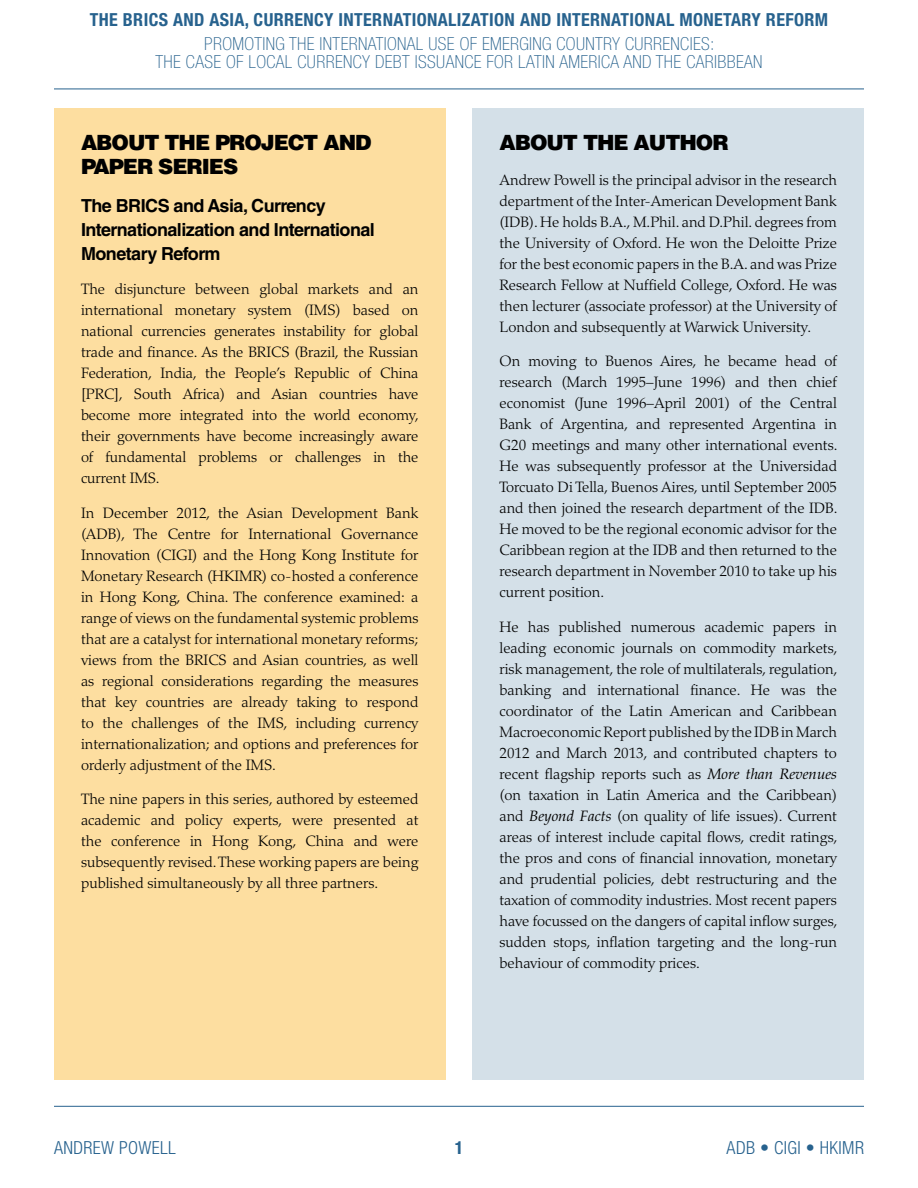
<style>
.page{position:relative;width:918px;height:1188px;background:#fff}
.page>*{position:absolute;margin:0;border:0;box-sizing:border-box;transform-origin:0 0}
.t1{font:900 21px/24px "Helvetica LT Std";letter-spacing:-.05em;color:#000}
.t2{font:100 condensed 18px/18px "Helvetica Neue LT Std";letter-spacing:.02em;color:#27628e;text-align:center}
.t3{font:700 condensed 18px "Helvetica Neue LT Std";letter-spacing:.02em;color:#27628e}
.t4{font:700 18px/24px "Helvetica LT Std";letter-spacing:-.03em;color:#000}
.t5{font:300 condensed 18px "Helvetica Neue LT Std";letter-spacing:.02em;color:#27628e}
.t6{font:300 15px/21px "Palatino LT Std";color:#000;text-align:justify}
.s1{font-weight:400;font-style:italic}
</style>
<div class="page">
<hr style="left:54px;top:89px;width:810px;height:1px;background:#27628e">
<hr style="left:54px;top:1106px;width:270px;height:1px;background:#27628e">
<hr style="left:324px;top:1106px;width:270px;height:1px;background:#27628e">
<hr style="left:594px;top:1106px;width:270px;height:1px;background:#27628e">
<div style="left:472px;top:108px;width:392px;height:972px;background:#d4e0e8"></div>
<div style="left:54px;top:108px;width:392px;height:972px;background:#fddea0"></div>
<p class="t3" style="left:90px;top:8px;width:727px">THE BRICS AND ASIA, CURRENCY INTERNATIONALIZATION AND INTERNATIONAL MONETARY REFORM</p>
<p class="t2" style="left:156px;top:35px;width:608px">PROMOTING THE INTERNATIONAL USE OF EMERGING COUNTRY CURRENCIES:<br>THE CASE OF LOCAL CURRENCY DEBT ISSUANCE FOR LATIN AMERICA AND THE CARIBBEAN</p>
<h1 class="t1" style="left:81px;top:130px;width:292px">ABOUT THE PROJECT AND<br>PAPER SERIES</h1>
<p class="t4" style="left:81px;top:193px;width:295px">The BRICS and Asia, Currency<br>Internationalization and International<br>Monetary Reform</p>
<p class="t6" style="left:81px;top:279px;width:340px">The disjuncture between global markets and an international monetary system (IMS) based on national currencies generates instability for global trade and finance. As the BRICS (Brazil, the Russian Federation, India, the People’s Republic of China [PRC], South Africa) and Asian countries have become more integrated into the world economy, their governments have become increasingly aware of fundamental problems or challenges in the current IMS.</p>
<p class="t6" style="left:81px;top:502px;width:339px">In December 2012, the Asian Development Bank (ADB), The Centre for International Governance Innovation (CIGI) and the Hong Kong Institute for Monetary Research (HKIMR) co-hosted a conference in Hong Kong, China. The conference examined: a range of views on the fundamental systemic problems that are a catalyst for international monetary reforms; views from the BRICS and Asian countries, as well as regional considerations regarding the measures that key countries are already taking to respond to the challenges of the IMS, including currency internationalization; and options and preferences for orderly adjustment of the IMS.</p>
<p class="t6" style="left:81px;top:789px;width:339px">The nine papers in this series, authored by esteemed academic and policy experts, were presented at the conference in Hong Kong, China and were subsequently revised. These working papers are being published simultaneously by all three partners.</p>
<h1 class="t1" style="left:500px;top:130px;width:231px">ABOUT THE AUTHOR</h1>
<p class="t6" style="left:500px;top:169px;width:339px">Andrew Powell is the principal advisor in the research department of the Inter-American Development Bank (IDB). He holds B.A., M.Phil. and D.Phil. degrees from the University of Oxford. He won the Deloitte Prize for the best economic papers in the B.A. and was Prize Research Fellow at Nuffield College, Oxford. He was then lecturer (associate professor) at the University of London and subsequently at Warwick University.</p>
<p class="t6" style="left:500px;top:351px;width:340px">On moving to Buenos Aires, he became head of research (March 1995–June 1996) and then chief economist (June 1996–April 2001) of the Central Bank of Argentina, and represented Argentina in G20 meetings and many other international events.<br>He was subsequently professor at the Universidad Torcuato Di Tella, Buenos Aires, until September 2005 and then joined the research department of the IDB.<br>He moved to be the regional economic advisor for the Caribbean region at the IDB and then returned to the research department in November 2010 to take up his current position.</p>
<p class="t6" style="left:500px;top:616px;width:340px">He has published numerous academic papers in leading economic journals on commodity markets, risk management, the role of multilaterals, regulation, banking and international finance. He was the coordinator of the Latin American and Caribbean Macroeconomic Report published by the IDB in March 2012 and March 2013, and contributed chapters to recent flagship reports such as <span class="s1">More than Revenues </span>(on taxation in Latin America and the Caribbean) and <span class="s1">Beyond Facts</span> (on quality of life issues). Current areas of interest include capital flows, credit ratings, the pros and cons of financial innovation, monetary and prudential policies, debt restructuring and the taxation of commodity industries. Most recent papers have focussed on the dangers of capital inflow surges, sudden stops, inflation targeting and the long-run behaviour of commodity prices.</p>
<p class="t5" style="left:54px;top:1137px;width:123px">ANDREW POWELL</p>
<p class="t3" style="left:455px;top:1137px;width:10px">1</p>
<p class="t5" style="left:727px;top:1137px;width:137px">ADB • CIGI • HKIMR</p>
</div>
